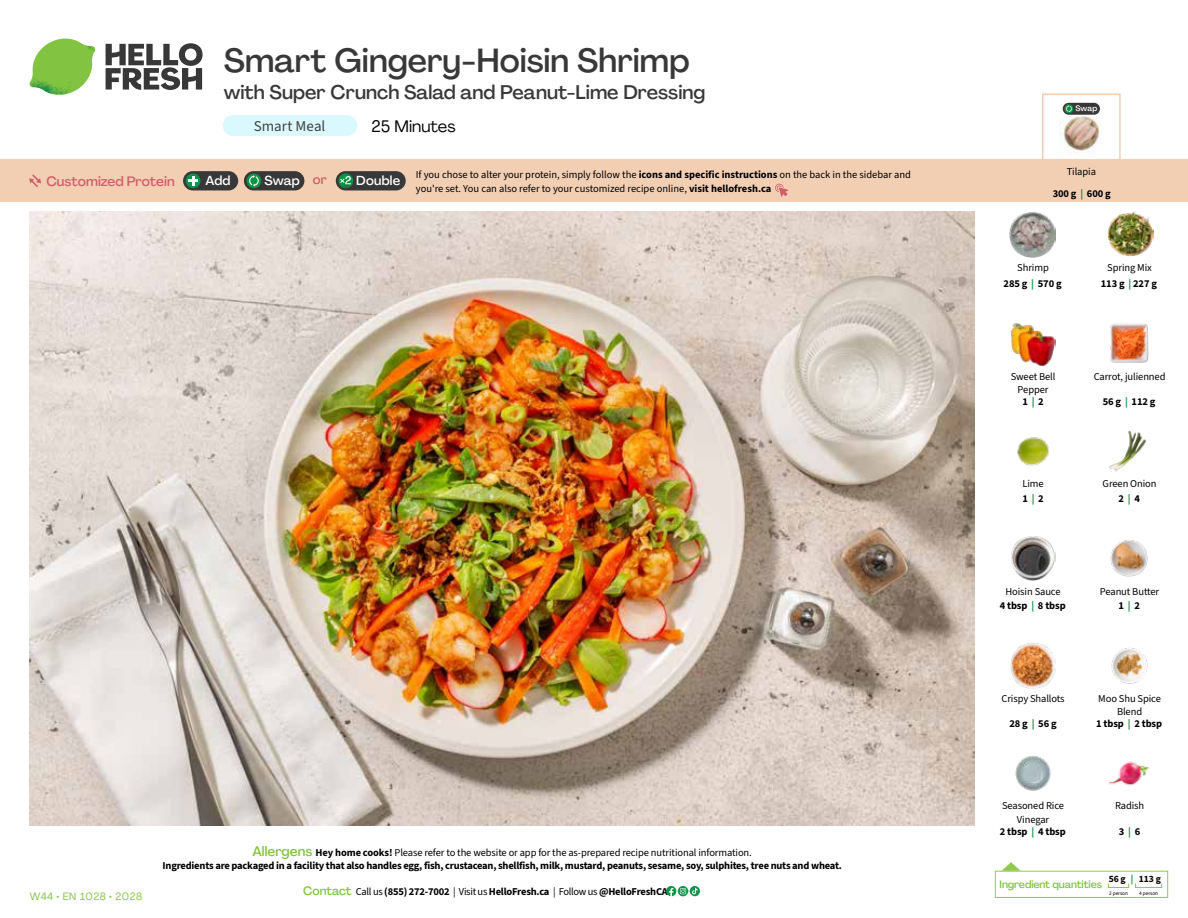
<style>
.page{position:relative;width:1188px;height:918px;background:#fff}
.page>*{position:absolute;margin:0;border:0;box-sizing:border-box;transform-origin:0 0}
.t1{font:500 33px "Agrandir";color:#383839}
.t2{font:500 19.5px "Agrandir";color:#383839}
.t3{font:16.5px "Agrandir";color:#000}
.t4{font:15px "Source Sans 3";color:#414042}
.t5{font:500 13.5px "Agrandir";color:#d15f6a}
.t6{font:500 12.9px "Agrandir";letter-spacing:.015em;color:#fff}
.t7{font:700 10.5px/13.5px "Source Sans 3";letter-spacing:-.02em;color:#000;text-align:center}
.t8{font:10.5px/13.5px "Source Sans 3";letter-spacing:-.01em;color:#000;text-align:center}
.t9{font:500 10.5px "Agrandir";letter-spacing:-.01em;color:#82c341}
.t10{font:10.5px "Agrandir";letter-spacing:.05em;color:#82c341}
.t11{font:700 9.6px "Source Sans 3";color:#000}
.t12{font:500 7.95px "Agrandir";color:#fff}
.t13{font:5.25px "Source Sans 3";letter-spacing:-.01em;color:#000}
.s1{color:#d15f6a}
.s2{font-weight:400}
.s3{color:#0b9446}
.s4{font-weight:700}
.s5{font-weight:700;color:#0b9446}
.s6{font-family:"Agrandir";font-weight:500;font-size:13.5px;color:#82c341}
.s7{font-family:"Agrandir";font-weight:500;font-size:12px;color:#82c341}
</style>
<div class="page">
<svg style="left:106px;top:43px;width:97px;height:47px"></svg>
<svg style="left:34px;top:39px;width:59px;height:38px"></svg>
<img style="left:65px;top:39px;width:30px;height:25px">
<img style="left:33px;top:60px;width:56px;height:10px">
<img style="left:29px;top:64px;width:58px;height:31px">
<img style="left:64px;top:70px;width:25px;height:24px">
<img style="left:30px;top:211px;width:945px;height:615px">
<svg style="left:690px;top:886px;width:10px;height:10px"></svg>
<svg style="left:666px;top:886px;width:32px;height:10px"></svg>
<svg style="left:1002px;top:862px;width:19px;height:9px"></svg>
<div style="left:995px;top:871px;width:173px;height:27px;border:1px solid #91c84e"></div>
<div style="left:1108px;top:883px;width:21px;height:5px;border:1px solid #91c84e"></div>
<div style="left:1135px;top:883px;width:27px;height:5px;border:1px solid #91c84e"></div>
<img style="left:1011px;top:323px;width:45px;height:43px">
<img style="left:1110px;top:323px;width:39px;height:40px">
<img style="left:1017px;top:437px;width:32px;height:29px">
<img style="left:1109px;top:431px;width:38px;height:41px">
<img style="left:1011px;top:536px;width:45px;height:45px">
<img style="left:1110px;top:540px;width:38px;height:37px">
<img style="left:1011px;top:643px;width:45px;height:45px">
<img style="left:1015px;top:755px;width:36px;height:36px">
<img style="left:1108px;top:761px;width:41px;height:25px">
<img style="left:1108px;top:211px;width:45px;height:46px">
<img style="left:1010px;top:212px;width:45px;height:45px">
<img style="left:1111px;top:648px;width:37px;height:36px">
<div style="left:0;top:160px;width:1188px;height:42px;background:#f2cfb3"></div>
<svg style="left:29px;top:174px;width:12px;height:13px"></svg>
<div style="left:336px;top:171px;width:70px;height:19px;background:#383839;border-radius:10px"></div>
<svg style="left:338px;top:173px;width:15px;height:15px"></svg>
<div style="left:341px;top:180px;width:11px;height:11px;background:#000;opacity:.35"></div>
<svg style="left:339px;top:176px;width:12px;height:8px"></svg>
<div style="left:244px;top:171px;width:60px;height:19px;background:#383839;border-radius:10px"></div>
<div style="left:247px;top:173px;width:14px;height:15px;background:#0b9446;border-radius:50%"></div>
<svg style="left:249px;top:175px;width:10px;height:12px"></svg>
<div style="left:183px;top:171px;width:55px;height:19px;background:#383839;border-radius:10px"></div>
<div style="left:186px;top:173px;width:14px;height:15px;background:#0b9446;border-radius:50%"></div>
<svg style="left:188px;top:176px;width:10px;height:10px"></svg>
<svg style="left:775px;top:183px;width:13px;height:14px"></svg>
<div style="left:1042px;top:94px;width:79px;height:69px;border:2px solid #f2cfb3"></div>
<img style="left:1060px;top:112px;width:41px;height:41px">
<div style="left:1063px;top:103px;width:37px;height:12px;background:#383839;border-radius:6px"></div>
<svg style="left:1064px;top:104px;width:9px;height:9px"></svg>
<svg style="left:1066px;top:105px;width:6px;height:7px"></svg>
<div style="left:223px;top:115px;width:134px;height:21px;background:#daf9ff;border-radius:10px"></div>
<h1 class="t1" style="left:224px;top:40px;width:467px">Smart Gingery-Hoisin Shrimp</h1>
<h2 class="t2" style="left:224px;top:80px;width:483px">with Super Crunch Salad and Peanut-Lime Dressing</h2>
<h3 class="t3" style="left:372px;top:116px;width:86px">25 Minutes</h3>
<h3 class="t4" style="left:254px;top:116px;width:73px">Smart Meal</h3>
<p class="t12" style="left:1075px;top:104px;width:24px">Swap</p>
<p class="t5" style="left:46px;top:173px;width:130px">Customized Protein</p>
<p class="t6" style="left:205px;top:172px;width:27px">Add</p>
<p class="t6" style="left:264px;top:172px;width:64px">Swap <span class="s1">or</span></p>
<p class="t6" style="left:356px;top:172px;width:45px">Double</p>
<p class="t7" style="left:1053px;top:160px;width:60px;line-height:22.6px"><span class="s2">Tilapia<br></span>300 g <span class="s3">|</span> 600 g</p>
<p class="t8" style="left:416px;top:168px;width:497px;text-align:left">If you chose to alter your protein, simply follow the <span class="s4">icons and specific instructions</span> on the back in the sidebar and you're set. You can also refer to your customized recipe online, <span class="s4">visit hellofresh.ca</span></p>
<p class="t7" style="left:1004px;top:259px;width:60px;line-height:16.4px"><span class="s2">Shrimp<br></span>285 g <span class="s3">|</span> 570 g</p>
<p class="t8" style="left:1101px;top:259px;width:58px;line-height:16.4px">Spring Mix<br><span class="s4">113 g</span> <span class="s5">|</span> <span class="s4">227 g</span></p>
<p class="t8" style="left:1011px;top:370px;width:46px">Sweet Bell<br>Pepper</p>
<p class="t7" style="left:1022px;top:395px;width:23px">1 <span class="s3">|</span> 2</p>
<p class="t8" style="left:1094px;top:370px;width:73px">Carrot, julienned</p>
<p class="t7" style="left:1103px;top:395px;width:54px">56 g <span class="s3">|</span> 112 g</p>
<p class="t8" style="left:1022px;top:476px;width:23px;line-height:14.9px;text-align:left">Lime<br><span class="s4">1</span> <span class="s5">|</span> <span class="s4">2</span></p>
<p class="t8" style="left:1103px;top:476px;width:55px;line-height:14.9px">Green Onion<br><span class="s4">2</span> <span class="s5">|</span> <span class="s4">4</span></p>
<p class="t8" style="left:1000px;top:584px;width:67px;line-height:14.9px">Hoisin Sauce<br><span class="s4">4 tbsp</span> <span class="s5">|</span> <span class="s4">8 tbsp</span></p>
<p class="t8" style="left:1100px;top:584px;width:61px;line-height:14.9px">Peanut Butter<br><span class="s4">1</span> <span class="s5">|</span> <span class="s4">2</span></p>
<p class="t10" style="left:30px;top:890px;width:114px">W44 • EN 1028 • 2028</p>
<p class="t7" style="left:163px;top:845px;width:681px"><span class="s6">Allergens</span> Hey home cooks! <span class="s2">Please refer to the website or app for the as-prepared recipe nutritional information.<br></span>Ingredients are packaged in a facility that also handles egg, fish, crustacean, shellfish, milk, mustard, peanuts, sesame, soy, sulphites, tree nuts and wheat.</p>
<p class="t7" style="left:303px;top:885px;width:366px"><span class="s7">Contact</span> <span class="s2">Call us</span> (855) 272-7002 <span class="s2">| Visit us</span> HelloFresh.ca <span class="s2">| Follow us</span> @HelloFreshCA</p>
<p class="t8" style="left:1001px;top:692px;width:65px">Crispy Shallots</p>
<p class="t7" style="left:1009px;top:717px;width:49px">28 g <span class="s3">|</span> 56 g</p>
<p class="t8" style="left:1002px;top:799px;width:63px">Seasoned Rice<br>Vinegar</p>
<p class="t7" style="left:1000px;top:824px;width:67px">2 tbsp <span class="s3">|</span> 4 tbsp</p>
<p class="t8" style="left:1098px;top:692px;width:64px">Moo Shu Spice<br>Blend</p>
<p class="t7" style="left:1096px;top:717px;width:67px">1 tbsp <span class="s3">|</span> 2 tbsp</p>
<p class="t8" style="left:1115px;top:799px;width:31px">Radish</p>
<p class="t7" style="left:1119px;top:824px;width:23px">3 <span class="s3">|</span> 6</p>
<p class="t11" style="left:1109px;top:872px;width:54px">56 g <span class="s3">|</span> 113 g</p>
<p class="t13" style="left:1109px;top:890px;width:20px">2 person</p>
<p class="t13" style="left:1139px;top:890px;width:20px">4 person</p>
<p class="t9" style="left:1000px;top:878px;width:104px">Ingredient quantities</p>
</div>
